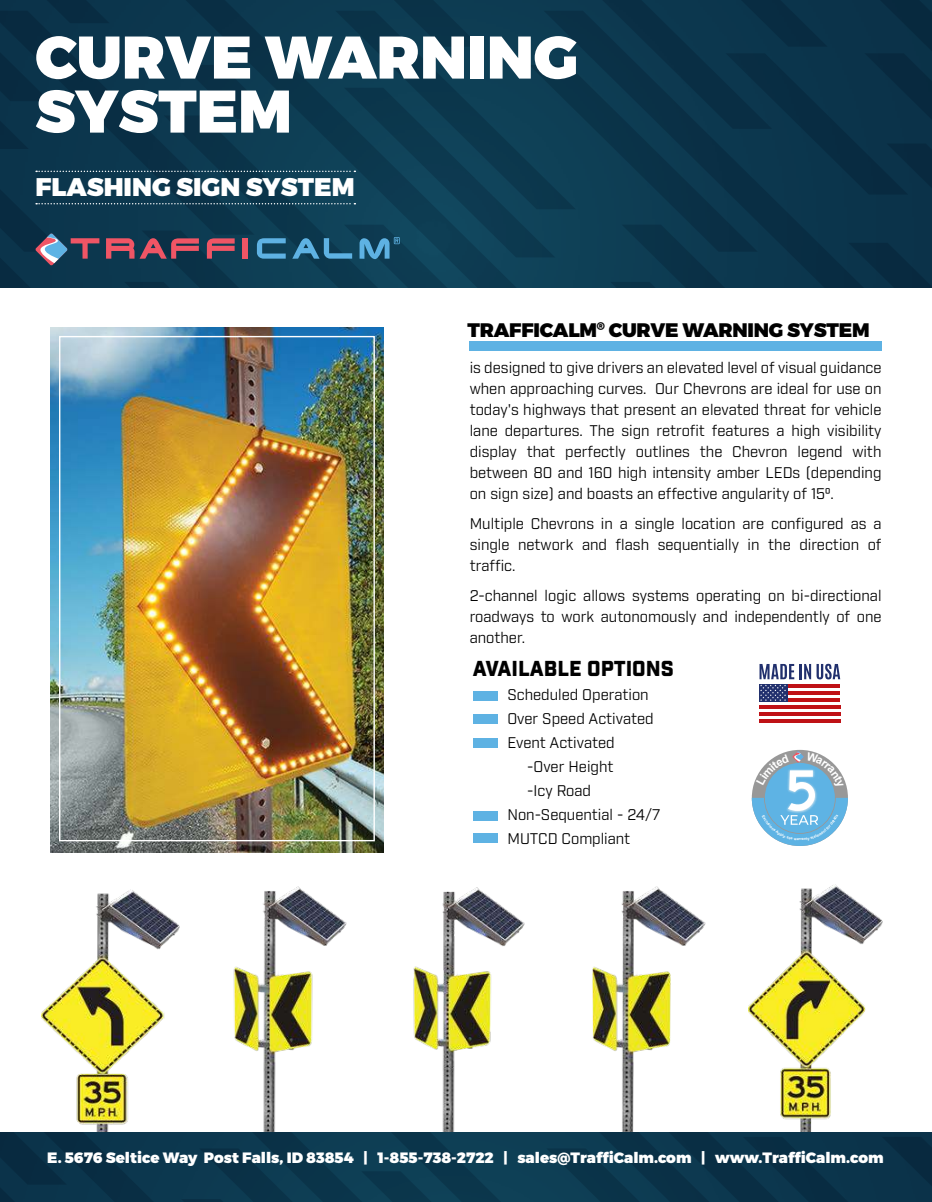
<style>
.page{position:relative;width:932px;height:1202px;background:#fff}
.page>*{position:absolute;margin:0;border:0;box-sizing:border-box;transform-origin:0 0}
.t1{font:900 60px/54px "Montserrat";color:#fff}
.t2{font:900 25.5px "Montserrat";color:#fff}
.t3{font:900 21px "Industry";color:#000}
.t4{font:900 19.5px "Montserrat";letter-spacing:-.01em;color:#000}
.t5{font:15px/21px "Industry";color:#000;text-align:justify}
.t6{font:900 15px "Montserrat";color:#fff}
</style>
<div class="page">
<img style="left:748px;top:884px;width:134px;height:248px">
<img style="left:42px;top:889px;width:138px;height:243px">
<img style="left:233px;top:886px;width:114px;height:246px">
<img style="left:592px;top:886px;width:114px;height:246px">
<img style="left:413px;top:887px;width:112px;height:245px">
<svg style="left:0;top:1132px;width:932px;height:70px;background:#0b354c"></svg>
<div style="left:473px;top:691px;width:24px;height:10px;background:#5eb2e3"></div>
<div style="left:473px;top:714px;width:24px;height:10px;background:#5eb2e3"></div>
<div style="left:473px;top:738px;width:24px;height:9px;background:#5eb2e3"></div>
<div style="left:473px;top:811px;width:24px;height:10px;background:#5eb2e3"></div>
<div style="left:473px;top:833px;width:24px;height:10px;background:#5eb2e3"></div>
<div style="left:469px;top:342px;width:413px;height:9px;background:#5eb2e3"></div>
<img style="left:50px;top:327px;width:333px;height:525px">
<div style="left:59px;top:336px;width:316px;height:505px;border:1px solid #fff"></div>
<svg style="left:0;top:0;width:932px;height:288px;background:#0e384e"></svg>
<hr style="left:758px;top:705px;width:82px;height:3px;background:#bf1116">
<hr style="left:758px;top:712px;width:82px;height:4px;background:#bf1116">
<hr style="left:758px;top:719px;width:82px;height:4px;background:#bf1116">
<svg style="left:759px;top:664px;width:81px;height:37px"></svg>
<svg style="left:751px;top:751px;width:97px;height:95px"></svg>
<h1 class="t1" style="left:35px;top:33px;width:544px">CURVE WARNING<br>SYSTEM</h1>
<h2 class="t2" style="left:35px;top:175px;width:321px">FLASHING SIGN SYSTEM</h2>
<h3 class="t4" style="left:467px;top:321px;width:404px">TRAFFICALM<sup>®</sup> CURVE WARNING SYSTEM</h3>
<p class="t5" style="left:469px;top:359px;width:413px">is designed to give drivers an elevated level of visual guidance when approaching curves. Our Chevrons are ideal for use on today's highways that present an elevated threat for vehicle lane departures. The sign retrofit features a high visibility display that perfectly outlines the Chevron legend with between 80 and 160 high intensity amber LEDs (depending on sign size) and boasts an effective angularity of 150.</p>
<p class="t5" style="left:469px;top:514px;width:413px">Multiple Chevrons in a single location are configured as a single network and flash sequentially in the direction of traffic.</p>
<p class="t5" style="left:469px;top:586px;width:413px">2-channel logic allows systems operating on bi-directional roadways to work autonomously and independently of one another.</p>
<h3 class="t3" style="left:473px;top:656px;width:203px">AVAILABLE OPTIONS</h3>
<p class="t5" style="left:507px;top:685px;width:143px">Scheduled Operation</p>
<p class="t5" style="left:507px;top:709px;width:148px">Over Speed Activated</p>
<p class="t5" style="left:507px;top:732px;width:109px">Event Activated</p>
<p class="t5" style="left:527px;top:757px;width:88px">-Over Height</p>
<p class="t5" style="left:527px;top:781px;width:65px">-Icy Road</p>
<p class="t5" style="left:507px;top:804px;width:154px">Non-Sequential - 24/7</p>
<p class="t5" style="left:507px;top:828px;width:124px">MUTCD Compliant</p>
<p class="t6" style="left:47px;top:1150px;width:837px">E. 5676 Seltice Way Post Falls, ID 83854 | 1-855-738-2722 | sales@TraffiCalm.com | www.TraffiCalm.com</p>
</div>
